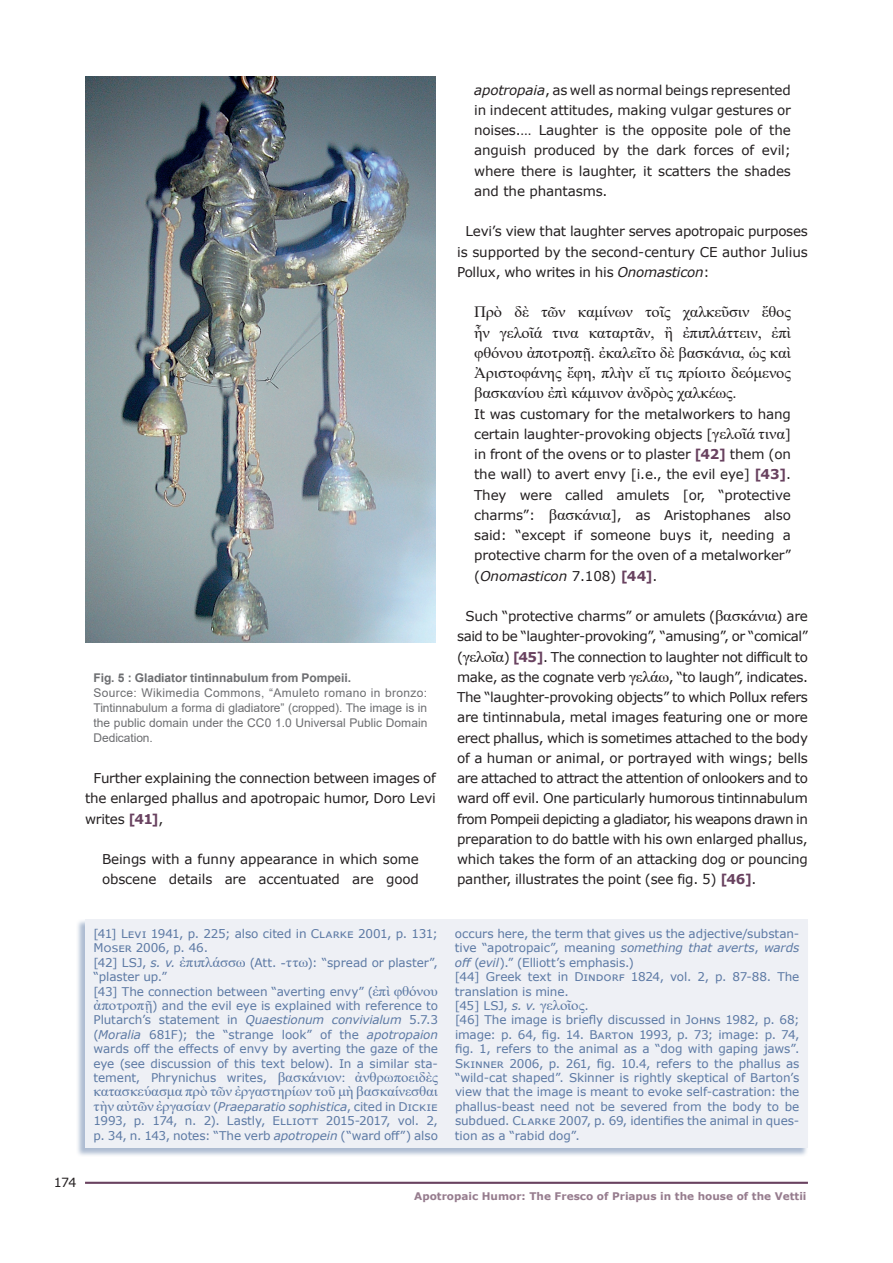
<style>
.page{position:relative;width:893px;height:1263px;background:#fff}
.page>*{position:absolute;margin:0;border:0;box-sizing:border-box;transform-origin:0 0}
.t1{font:15.6px/20.2px "Times New Roman";letter-spacing:-.01em;color:#231f20;text-align:justify;scale:1.05 1}
.t2{font:14.25px "Times New Roman";letter-spacing:-.01em;color:#5c79a4;scale:1.05 1}
.t3{font:13.5px/20.2px "Verdana";letter-spacing:-.01em;color:#231f20;text-align:justify}
.t4{font:12.6px "Verdana";color:#231f20}
.t5{font:12px/14.4px "Verdana";letter-spacing:-.005em;color:#5c79a4}
.t6{font:12px/15px "Arial";color:#6c6d70;text-align:justify}
.t7{font:700 12px "Arial";letter-spacing:-.005em;color:#6c6d70}
.t8{font:700 10.5px "Verdana";color:#967c8e}
.s1{font-weight:700;color:#694260}
.s2{font-style:italic}
.s3{font-family:"Times New Roman";font-size:15.6px}
.s4{font-family:"Times New Roman";font-size:14.25px}
</style>
<div class="page">
<hr style="left:85px;top:1182px;width:723px;height:2px;background:#694260">
<img style="left:85px;top:77px;width:351px;height:565px">
<div style="left:76px;top:919px;width:732px;height:238px;background:#5c79a4;opacity:.5"></div>
<div style="left:85px;top:919px;width:723px;height:229px;background:#eef0f5"></div>
<p class="t7" style="left:94px;top:669px;width:259px">Fig. 5 : Gladiator tintinnabulum from Pompeii.</p>
<p class="t6" style="left:94px;top:685px;width:335px">Source: Wikimedia Commons, “Amuleto romano in bronzo:<br>Tintinnabulum a forma di gladiatore” (cropped). The image is in the public domain under the CC0 1.0 Universal Public Domain Dedication.</p>
<p class="t3" style="left:85px;top:768px;width:352px;text-indent:9px">Further explaining the connection between images of the enlarged phallus and apotropaic humor, Doro Levi writes <span class="s1">[41]</span>,</p>
<p class="t3" style="left:102px;top:849px;width:318px">Beings with a funny appearance in which some obscene details are accentuated are good</p>
<p class="t3" style="left:474px;top:79px;width:318px"><span class="s2">apotropaia</span>, as well as normal beings represented in indecent attitudes, making vulgar gestures or noises.… Laughter is the opposite pole of the anguish produced by the dark forces of evil; where there is laughter, it scatters the shades and the phantasms.</p>
<p class="t3" style="left:457px;top:221px;width:352px;text-indent:9px">Levi’s view that laughter serves apotropaic purposes is supported by the second-century CE author Julius Pollux, who writes in his <span class="s2">Onomasticon</span>:</p>
<p class="t1" style="left:474px;top:301px;width:303px">Πρὸ δὲ τῶν καμίνων τοῖς χαλκεῦσιν ἔθος ἦν γελοῖά τινα καταρτᾶν, ἢ ἐπιπλάττειν, ἐπὶ φθόνου ἀποτροπῇ. ἐκαλεῖτο δὲ βασκάνια, ὡς καὶ Ἀριστοφάνης ἔφη, πλὴν εἴ τις πρίοιτο δεόμενος βασκανίου ἐπὶ κάμινον ἀνδρὸς χαλκέως.</p>
<p class="t3" style="left:474px;top:403px;width:318px">It was customary for the metalworkers to hang certain laughter-provoking objects [<span class="s3">γελοῖά τινα</span>] in front of the ovens or to plaster <span class="s1">[42]</span> them (on the wall) to avert envy [i.e., the evil eye] <span class="s1">[43]</span>.<br>They were called amulets [or, “protective charms”: <span class="s3">βασκάνια</span>], as Aristophanes also said: “except if someone buys it, needing a protective charm for the oven of a metalworker” (<span class="s2">Onomasticon</span> 7.108) <span class="s1">[44]</span>.</p>
<p class="t3" style="left:457px;top:606px;width:352px;text-indent:9px">Such “protective charms” or amulets (<span class="s3">βασκάνια</span>) are said to be “laughter-provoking”, “amusing”, or “comical” (<span class="s3">γελοῖα</span>) <span class="s1">[45]</span>. The connection to laughter not difficult to make, as the cognate verb <span class="s3">γελάω</span>, “to laugh”, indicates.<br>The “laughter-provoking objects” to which Pollux refers are tintinnabula, metal images featuring one or more erect phallus, which is sometimes attached to the body of a human or animal, or portrayed with wings; bells are attached to attract the attention of onlookers and to ward off evil. One particularly humorous tintinnabulum from Pompeii depicting a gladiator, his weapons drawn in preparation to do battle with his own enlarged phallus, which takes the form of an attacking dog or pouncing panther, illustrates the point (see fig. 5) <span class="s1">[46]</span>.</p>
<p class="t4" style="left:54px;top:1173px;width:24px">174</p>
<p class="t5" style="left:94px;top:926px;width:346px">[41] Levi 1941, p. 225; also cited in Clarke 2001, p. 131; Moser 2006, p. 46.<br>[42] LSJ, <span class="s2">s. v.</span> <span class="s4">ἐπιπλάσσω</span> (Att. <span class="s4">-ττω</span>): “spread or plaster”, “plaster up.”<br>[43] The connection between “averting envy” (<span class="s4">ἐπὶ φθόνου ἀποτροπῇ</span>) and the evil eye is explained with reference to Plutarch’s statement in <span class="s2">Quaestionum convivialum</span> 5.7.3 (<span class="s2">Moralia</span> 681F); the “strange look” of the <span class="s2">apotropaion </span>wards off the effects of envy by averting the gaze of the eye (see discussion of this text below). In a similar sta&shy;tement, Phrynichus writes, <span class="s4">βασκάνιον: ἀνθρωποειδὲς</span></p>
<p class="t2" style="left:94px;top:1082px;width:329px">κατασκεύασμα πρὸ τῶν ἐργαστηρίων τοῦ μὴ βασκαίνεσθαι</p>
<p class="t5" style="left:94px;top:1099px;width:346px;text-align:justify"><span class="s4">τὴν αὐτῶν ἐργασίαν</span> (<span class="s2">Praeparatio sophistica</span>, cited in Dickie 1993, p. 174, n. 2). Lastly, Elliott 2015-2017, vol. 2, p. 34, n. 143, notes: “The verb <span class="s2">apotropein</span> (“ward off”) also</p>
<p class="t5" style="left:455px;top:926px;width:346px">occurs here, the term that gives us the adjective/substan&shy;tive “apotropaic”, meaning <span class="s2">something that averts</span>, <span class="s2">wards off</span> (<span class="s2">evil</span>).” (Elliott’s emphasis.)<br>[44] Greek text in Dindorf 1824, vol. 2, p. 87-88. The translation is mine.<br>[45] LSJ, <span class="s2">s. v.</span> <span class="s4">γελοῖος</span>.<br>[46] The image is briefly discussed in Johns 1982, p. 68; image: p. 64, fig. 14. Barton 1993, p. 73; image: p. 74, fig. 1, refers to the animal as a “dog with gaping jaws”.<br>Skinner 2006, p. 261, fig. 10.4, refers to the phallus as “wild-cat shaped”. Skinner is rightly skeptical of Barton’s view that the image is meant to evoke self-castration: the phallus-beast need not be severed from the body to be subdued. Clarke 2007, p. 69, identifies the animal in ques&shy;tion as a “rabid dog”.</p>
<p class="t8" style="left:414px;top:1189px;width:394px">Apotropaic Humor: The Fresco of Priapus in the house of the Vettii</p>
</div>
